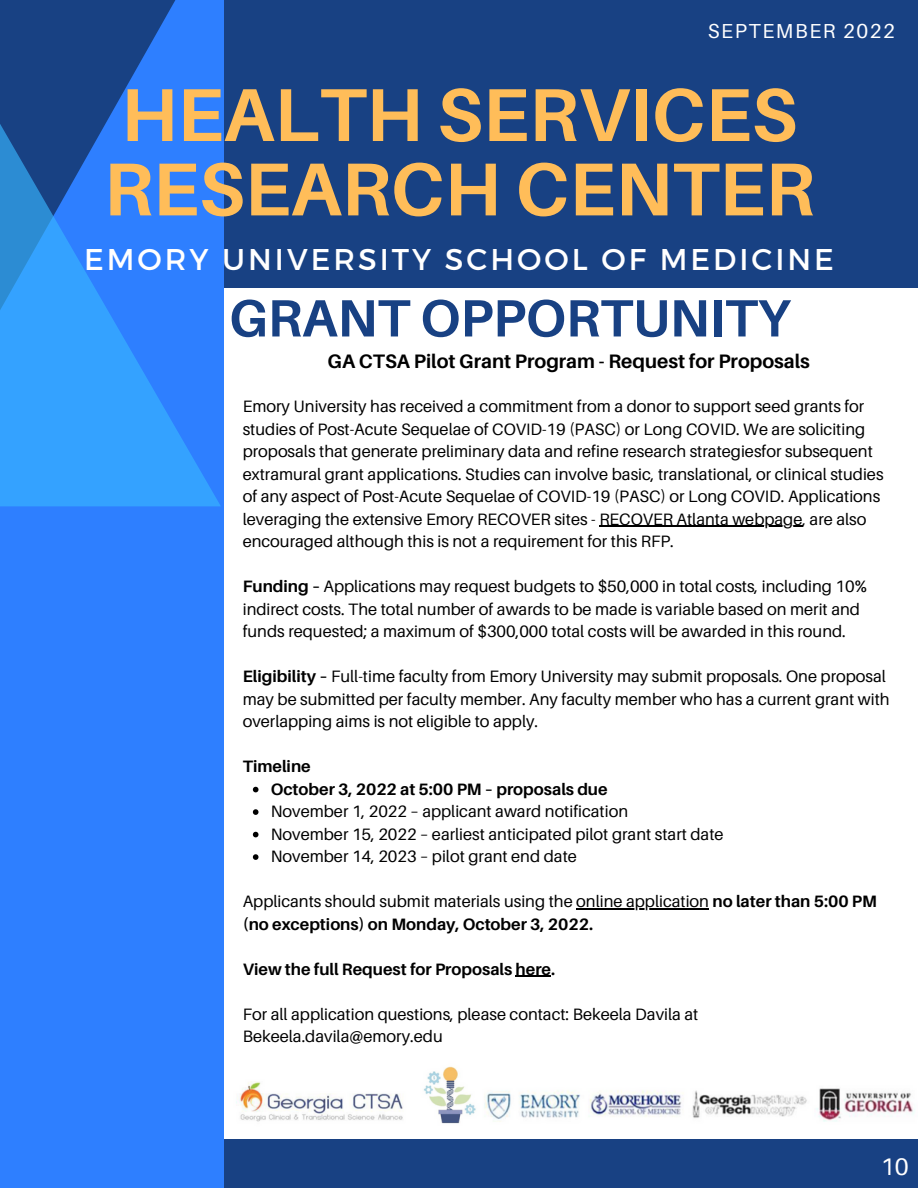
<style>
.page{position:relative;width:918px;height:1188px;background:#fff}
.page>*{position:absolute;margin:0;border:0;box-sizing:border-box;transform-origin:0 0}
.t1{font:700 75px/74.4px "Aileron";color:#ffbd59}
.t2{font:700 52.5px "Aileron";color:#184183}
.t3{font:30px "Montserrat";letter-spacing:.1em;color:#fff}
.t4{font:24px "Aileron";color:#fff}
.t5{font:20.25px "Aileron";letter-spacing:.08em;color:#fff}
.t6{font:700 19.5px "Aileron";color:#000}
.t7{font:16.5px/22.5px "Aileron";color:#000}
.t8{font:700 16.5px "Aileron";color:#000}
.s1{font-weight:700}
</style>
<div class="page">
<div style="left:221px;top:1140px;width:697px;height:48px;background:#184183"></div>
<div style="left:0;top:0;width:918px;height:288px;background:#184183"></div>
<div style="left:0;top:0;width:223px;height:1188px;background:#2e7fff"></div>
<svg style="left:0;top:0;width:224px;height:420px;fill:#184183"></svg>
<svg style="left:0;top:69px;width:221px;height:437px"></svg>
<svg style="left:253px;top:787px;width:6px;height:5px"></svg>
<svg style="left:253px;top:809px;width:6px;height:6px"></svg>
<svg style="left:253px;top:832px;width:6px;height:5px"></svg>
<svg style="left:253px;top:854px;width:6px;height:6px"></svg>
<hr style="left:599px;top:526px;width:203px;height:1px;background:#000">
<hr style="left:576px;top:908px;width:133px;height:1px;background:#000">
<hr style="left:516px;top:976px;width:35px;height:1px;background:#000">
<img style="left:236px;top:1066px;width:240px;height:58px">
<img style="left:484px;top:1088px;width:431px;height:34px">
<p class="t5" style="left:708px;top:19px;width:189px">SEPTEMBER 2022</p>
<h1 class="t1" style="left:104px;top:76px;width:712px">HEALTH SERVICES<br>RESEARCH CENTER</h1>
<h3 class="t3" style="left:84px;top:240px;width:751px">EMORY UNIVERSITY SCHOOL OF MEDICINE</h3>
<h2 class="t2" style="left:229px;top:286px;width:563px">GRANT OPPORTUNITY</h2>
<p class="t6" style="left:328px;top:349px;width:484px">GA CTSA Pilot Grant Program - Request for Proposals</p>
<p class="t7" style="left:243px;top:395px;width:642px">Emory University has received a commitment from a donor to support seed grants for studies of Post-Acute Sequelae of COVID-19 (PASC) or Long COVID. We are soliciting proposals that generate preliminary data and refine research strategiesfor subsequent extramural grant applications. Studies can involve basic, translational, or clinical studies of any aspect of Post-Acute Sequelae of COVID-19 (PASC) or Long COVID. Applications leveraging the extensive Emory RECOVER sites - RECOVER Atlanta webpage, are also encouraged although this is not a requirement for this RFP.</p>
<p class="t7" style="left:243px;top:575px;width:626px"><span class="s1">Funding –</span> Applications may request budgets to $50,000 in total costs, including 10% indirect costs. The total number of awards to be made is variable based on merit and funds requested; a maximum of $300,000 total costs will be awarded in this round.</p>
<p class="t7" style="left:243px;top:665px;width:648px"><span class="s1">Eligibility –</span> Full-time faculty from Emory University may submit proposals. One proposal may be submitted per faculty member. Any faculty member who has a current grant with overlapping aims is not eligible to apply.</p>
<p class="t8" style="left:243px;top:756px;width:70px">Timeline</p>
<p class="t8" style="left:271px;top:779px;width:338px">October 3, 2022 at 5:00 PM – proposals due</p>
<p class="t7" style="left:271px;top:800px;width:454px">November 1, 2022 – applicant award notification<br>November 15, 2022 – earliest anticipated pilot grant start date<br>November 14, 2023 – pilot grant end date</p>
<p class="t7" style="left:243px;top:890px;width:636px">Applicants should submit materials using the online application <span class="s1">no later than 5:00 PM (no exceptions) on Monday, October 3, 2022.</span></p>
<p class="t8" style="left:243px;top:959px;width:314px">View the full Request for Proposals here.</p>
<p class="t7" style="left:243px;top:1002px;width:457px">For all application questions, please contact: Bekeela Davila at<br>Bekeela.davila@emory.edu</p>
<h3 class="t4" style="left:881px;top:1152px;width:29px">10</h3>
</div>
